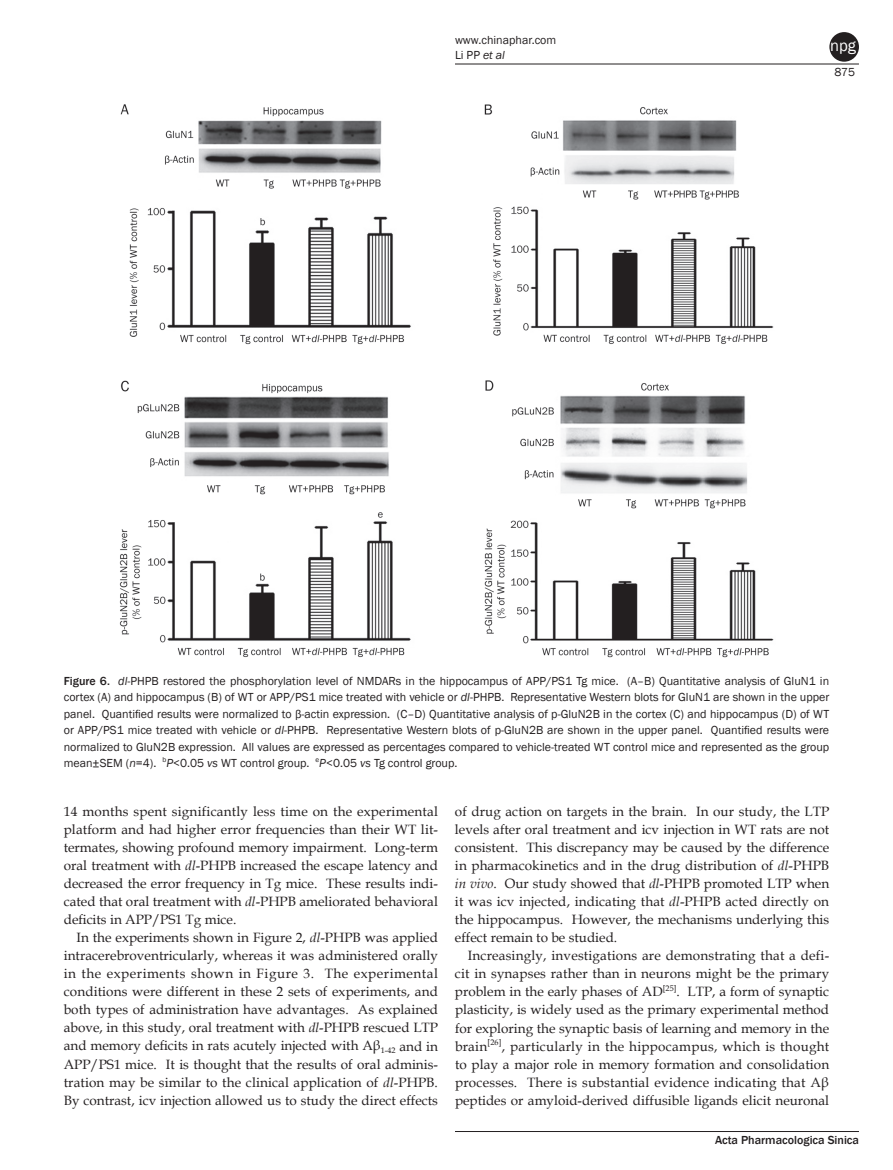
<style>
.page{position:relative;width:893px;height:1170px;background:#fff}
.page>*{position:absolute;margin:0;border:0;box-sizing:border-box;transform-origin:0 0}
.t1{font:16.5px "Franklin Gothic";color:#fff}
.t2{font:13.5px/18px "Book Antiqua";color:#231f20;text-align:justify}
.t3{font:12px/16.5px "Franklin Gothic";color:#231f20}
.t4{font:500 12px "Franklin Gothic";color:#231f20}
.s1{font-style:italic}
.s2{font-weight:500}
</style>
<div class="page">
<hr style="left:455px;top:64px;width:404px;height:1px;background:#231f20">
<hr style="left:455px;top:1131px;width:404px;height:1px;background:#231f20">
<div style="left:829px;top:32px;width:30px;height:30px;background:#231f20;border-radius:50%"></div>
<img style="left:119px;top:104px;width:655px;height:553px">
<p class="t3" style="left:455px;top:32px;width:103px;line-height:15px">www.chinaphar.com<br>Li PP <span class="s1">et al</span></p>
<p class="t1" style="left:830px;top:35px;width:27px">npg</p>
<p class="t3" style="left:834px;top:64px;width:22px">875</p>
<p class="t3" style="left:64px;top:672px;width:767px;text-align:justify"><span class="s2">Figure 6.</span> <span class="s1">dl</span>-PHPB restored the phosphorylation level of NMDARs in the hippocampus of APP/PS1 Tg mice. (A–B) Quantitative analysis of GluN1 in cortex (A) and hippocampus (B) of WT or APP/PS1 mice treated with vehicle or <span class="s1">dl</span>-PHPB. Representative Western blots for GluN1 are shown in the upper panel. Quantified results were normalized to β-actin expression. (C–D) Quantitative analysis of p-GluN2B in the cortex (C) and hippocampus (D) of WT or APP/PS1 mice treated with vehicle or <span class="s1">dl</span>-PHPB. Representative Western blots of p-GluN2B are shown in the upper panel. Quantified results were normalized to GluN2B expression. All values are expressed as percentages compared to vehicle-treated WT control mice and represented as the group mean±SEM (<span class="s1">n</span>=4). <sup>b</sup><span class="s1">P</span>&lt;0.05 <span class="s1">vs</span> WT control group. <sup>e</sup><span class="s1">P</span>&lt;0.05 <span class="s1">vs</span> Tg control group.</p>
<p class="t2" style="left:64px;top:802px;width:376px">14 months spent significantly less time on the experimental platform and had higher error frequencies than their WT lit&shy;termates, showing profound memory impairment. Long-term oral treatment with <span class="s1">dl</span>-PHPB increased the escape latency and decreased the error frequency in Tg mice. These results indi&shy;cated that oral treatment with <span class="s1">dl</span>-PHPB ameliorated behavioral deficits in APP/PS1 Tg mice.</p>
<p class="t2" style="left:64px;top:928px;width:376px;text-indent:13px">In the experiments shown in Figure 2, <span class="s1">dl</span>-PHPB was applied intracerebroventricularly, whereas it was administered orally in the experiments shown in Figure 3. The experimental conditions were different in these 2 sets of experiments, and both types of administration have advantages. As explained above, in this study, oral treatment with <span class="s1">dl</span>-PHPB rescued LTP and memory deficits in rats acutely injected with Aβ<sub>1-42</sub> and in APP/PS1 mice. It is thought that the results of oral adminis&shy;tration may be similar to the clinical application of <span class="s1">dl</span>-PHPB.<br>By contrast, icv injection allowed us to study the direct effects</p>
<p class="t2" style="left:455px;top:802px;width:376px">of drug action on targets in the brain. In our study, the LTP levels after oral treatment and icv injection in WT rats are not consistent. This discrepancy may be caused by the difference in pharmacokinetics and in the drug distribution of <span class="s1">dl</span>-PHPB <span class="s1">in vivo</span>. Our study showed that <span class="s1">dl</span>-PHPB promoted LTP when it was icv injected, indicating that <span class="s1">dl</span>-PHPB acted directly on the hippocampus. However, the mechanisms underlying this effect remain to be studied.</p>
<p class="t2" style="left:455px;top:946px;width:376px;text-indent:13px">Increasingly, investigations are demonstrating that a defi&shy;cit in synapses rather than in neurons might be the primary problem in the early phases of AD<sup>[25]</sup>. LTP, a form of synaptic plasticity, is widely used as the primary experimental method for exploring the synaptic basis of learning and memory in the brain<sup>[26]</sup>, particularly in the hippocampus, which is thought to play a major role in memory formation and consolidation processes. There is substantial evidence indicating that Aβ peptides or amyloid-derived diffusible ligands elicit neuronal</p>
<p class="t4" style="left:715px;top:1132px;width:145px">Acta Pharmacologica Sinica</p>
</div>
